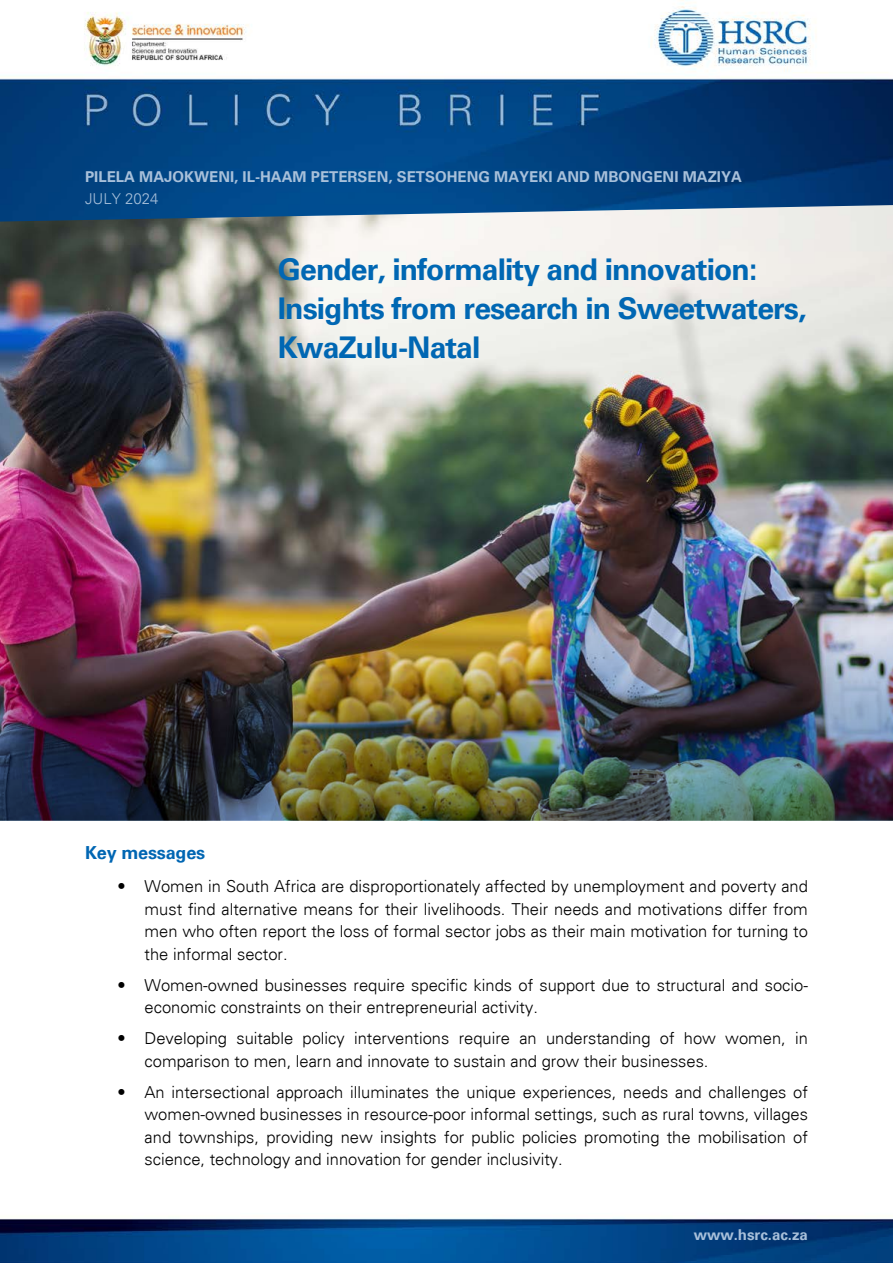
<style>
.page{position:relative;width:893px;height:1263px;background:#fff}
.page>*{position:absolute;margin:0;border:0;box-sizing:border-box;transform-origin:0 0}
.t1{font:700 30px/39px "Univers";letter-spacing:-.03em;color:#0067b3}
.t2{font:700 18px "Univers";letter-spacing:-.01em;color:#0066b3}
.t3{font:300 16.5px/22.5px "Univers";color:#000;text-align:justify}
.t4{font:700 15px "Univers";color:#a8c0da}
.t5{font:300 15px "Univers";color:#a8c0da}
</style>
<div class="page">
<img style="left:0;top:3px;width:893px;height:1260px">
<img style="left:0;top:205px;width:893px;height:427px">
<img style="left:0;top:632px;width:893px;height:189px">
<p class="t4" style="left:85px;top:167px;width:658px">PILELA MAJOKWENI, IL-HAAM PETERSEN, SETSOHENG MAYEKI AND MBONGENI MAZIYA</p>
<p class="t5" style="left:85px;top:190px;width:75px">JULY 2024</p>
<h1 class="t1" style="left:278px;top:252px;width:530px">Gender, informality and innovation:<br>Insights from research in Sweetwaters,<br>KwaZulu-Natal</h1>
<p class="t2" style="left:85px;top:842px;width:122px">Key messages</p>
<p class="t3" style="left:145px;top:875px;width:665px;text-indent:-27px">• Women in South Africa are disproportionately affected by unemployment and poverty and must find alternative means for their livelihoods. Their needs and motivations differ from men who often report the loss of formal sector jobs as their main motivation for turning to the informal sector.</p>
<p class="t3" style="left:145px;top:973px;width:665px;text-indent:-27px">• Women-owned businesses require specific kinds of support due to structural and socio&shy;economic constraints on their entrepreneurial activity.</p>
<p class="t3" style="left:145px;top:1027px;width:665px;text-indent:-27px">• Developing suitable policy interventions require an understanding of how women, in comparison to men, learn and innovate to sustain and grow their businesses.</p>
<p class="t3" style="left:145px;top:1081px;width:665px;text-indent:-27px">• An intersectional approach illuminates the unique experiences, needs and challenges of women-owned businesses in resource-poor informal settings, such as rural towns, villages and townships, providing new insights for public policies promoting the mobilisation of science, technology and innovation for gender inclusivity.</p>
<p class="t4" style="left:694px;top:1225px;width:116px">www.hsrc.ac.za</p>
</div>
